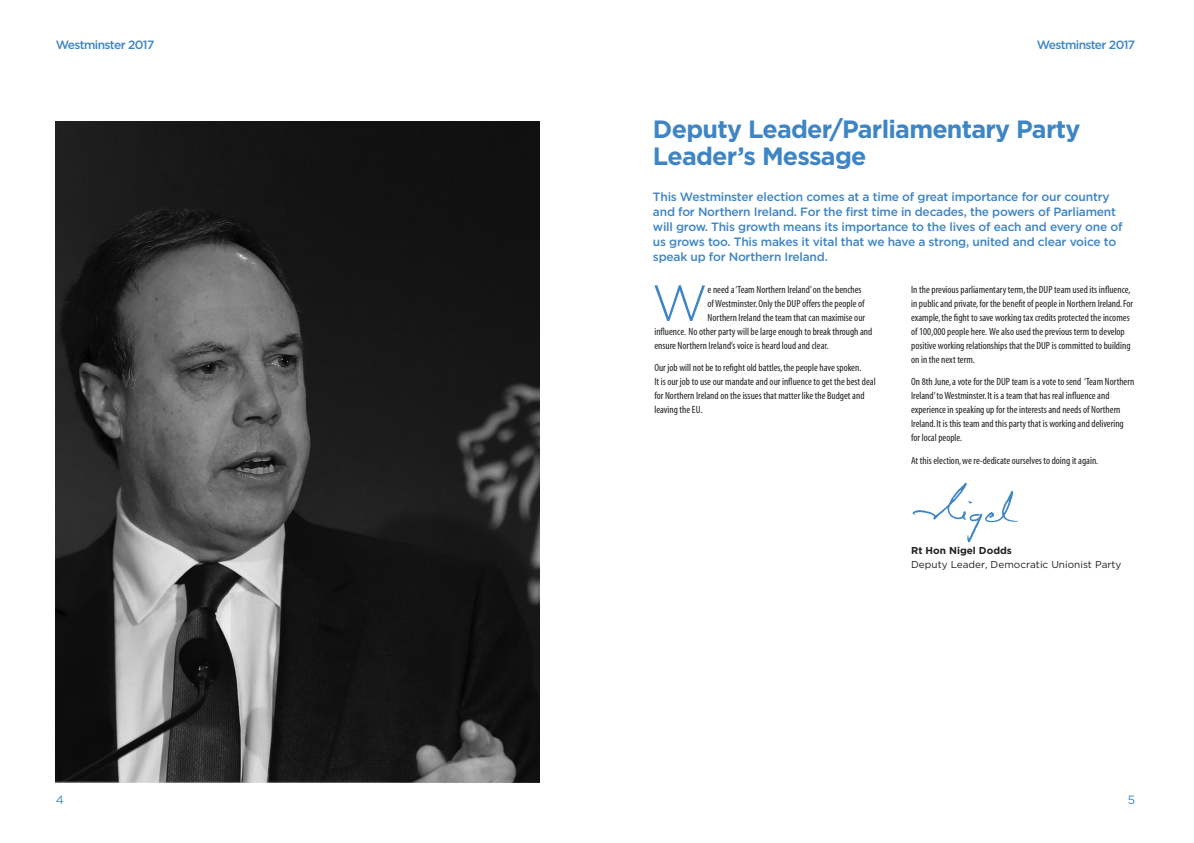
<style>
.page{position:relative;width:1194px;height:843px;background:#fff}
.page>*{position:absolute;margin:0;border:0;box-sizing:border-box;transform-origin:0 0}
.t1{font:300 50.5px "Gotham";color:#3e85c5}
.t2{font:700 25px/27px "Gotham";letter-spacing:-.03em;color:#3e85c5}
.t3{font:500 12px/15px "Gotham";letter-spacing:-.02em;color:#3e85c5}
.t4{font:500 12px "Gotham";letter-spacing:-.05em;color:#3e85c5}
.t5{font:12px "Gotham";color:#3e85c5}
.t6{font:condensed 10.5px/14px "Myriad";color:#231f20}
.t7{font:10px/14px "Gotham";color:#231f20}
.s1{font-weight:700}
</style>
<div class="page">
<img style="left:912px;top:482px;width:107px;height:61px">
<img style="left:56px;top:121px;width:483px;height:661px">
<p class="t4" style="left:56px;top:38px;width:100px">Westminster 2017</p>
<p class="t5" style="left:56px;top:793px;width:10px">4</p>
<p class="t4" style="left:1036px;top:38px;width:100px">Westminster 2017</p>
<p class="t2" style="left:652px;top:115px;width:429px">Deputy Leader/Parliamentary Party<br>Leader’s Message</p>
<p class="t3" style="left:652px;top:189px;width:471px">This Westminster election comes at a time of great importance for our country and for Northern Ireland. For the first time in decades, the powers of Parliament will grow. This growth means its importance to the lives of each and every one of us grows too. This makes it vital that we have a strong, united and clear voice to speak up for Northern Ireland.</p>
<p class="t1" style="left:651px;top:275px;width:57px">W</p>
<p class="t6" style="left:707px;top:283px;width:155px">e need a ‘Team Northern Ireland’ on the benches</p>
<p class="t6" style="left:910px;top:283px;width:223px">In the previous parliamentary term, the DUP team used its influence, in public and private, for the benefit of people in Northern Ireland. For example, the fight to save working tax credits protected the incomes of 100,000 people here. We also used the previous term to develop positive working relationships that the DUP is committed to building on in the next term.</p>
<p class="t6" style="left:910px;top:375px;width:224px">On 8th June, a vote for the DUP team is a vote to send ‘Team Northern Ireland’ to Westminster. It is a team that has real influence and experience in speaking up for the interests and needs of Northern Ireland. It is this team and this party that is working and delivering for local people.</p>
<p class="t6" style="left:910px;top:454px;width:189px">At this election, we re-dedicate ourselves to doing it again.</p>
<p class="t6" style="left:707px;top:297px;width:158px">of Westminster. Only the DUP offers the people of</p>
<p class="t6" style="left:707px;top:311px;width:159px">Northern Ireland the team that can maximise our</p>
<p class="t6" style="left:654px;top:325px;width:219px">influence. No other party will be large enough to break through and</p>
<p class="t6" style="left:654px;top:339px;width:176px">ensure Northern Ireland’s voice is heard loud and clear.</p>
<p class="t6" style="left:654px;top:361px;width:223px">Our job will not be to refight old battles, the people have spoken.<br>It is our job to use our mandate and our influence to get the best deal for Northern Ireland on the issues that matter like the Budget and leaving the EU.</p>
<p class="t7" style="left:910px;top:543px;width:212px"><span class="s1">Rt Hon Nigel Dodds<br></span>Deputy Leader, Democratic Unionist Party</p>
<p class="t5" style="left:1127px;top:793px;width:9px">5</p>
</div>
